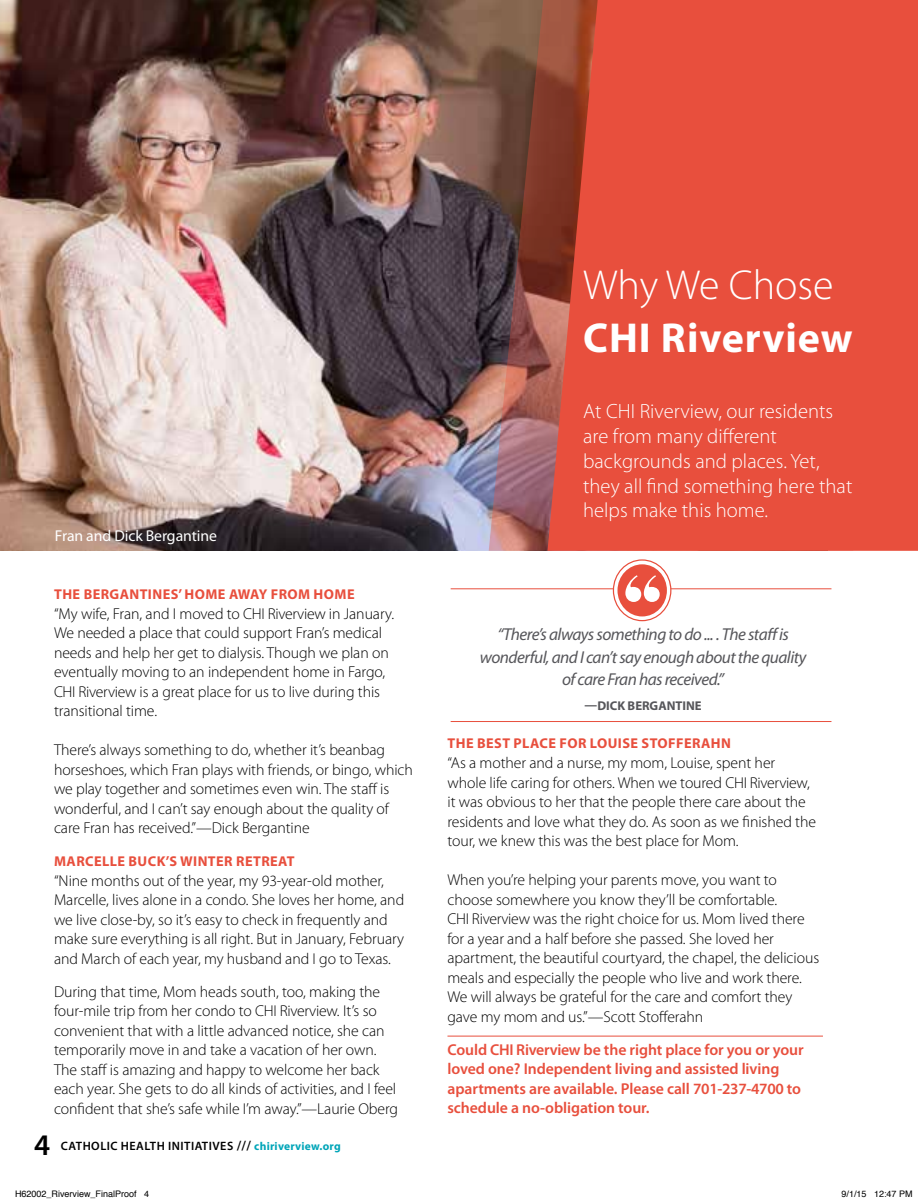
<style>
.page{position:relative;width:918px;height:1202px;background:#fff}
.page>*{position:absolute;margin:0;border:0;box-sizing:border-box;transform-origin:0 0}
.t1{font:700 42px "Myriad Pro";letter-spacing:.02em;color:#fff}
.t2{font:300 42px "Myriad Pro";color:#fff}
.t3{font:600 30px "Myriad Pro";color:#000}
.t4{font:300 20.7px/24.8px "Myriad Pro";color:#fff}
.t5{font:italic 17.25px/22.5px "Myriad Pro";letter-spacing:-.03em;color:#56565a;text-align:center}
.t6{font:300 15.75px/19.5px "Myriad Pro";letter-spacing:-.005em;color:#000}
.t7{font:600 15.75px/19.5px "Myriad Pro";letter-spacing:-.005em;color:#e84f3d}
.t8{font:15.75px "Myriad Pro";letter-spacing:-.005em;color:#fff}
.t9{font:700 14.25px "Myriad Pro";letter-spacing:.03em;color:#e84f3d}
.t10{font:700 12.75px "Myriad Pro";color:#56565a}
.t11{font:600 12.15px "Myriad Pro";letter-spacing:.04em;color:#000}
.t12{font:9px "Helvetica";color:#000}
.s1{font-size:13.5px}
.s2{font-weight:700;font-size:11.55px;color:#00a5b8}
</style>
<div class="page">
<img style="left:0;top:0;width:489px;height:551px">
<hr style="left:447px;top:1035px;width:376px;height:1px;background:#e84f3d">
<svg style="left:489px;top:0;width:59px;height:551px;background:#82534d"></svg>
<svg style="left:548px;top:0;width:370px;height:551px;background:#e14e3c"></svg>
<hr style="left:451px;top:588px;width:380px;height:1px;background:#e84f3d">
<hr style="left:451px;top:721px;width:380px;height:1px;background:#e84f3d">
<svg style="left:613px;top:560px;width:58px;height:60px"></svg>
<div style="left:613px;top:559px;width:58px;height:62px;border:1px solid #e84f3d;border-radius:50%"></div>
<div style="left:618px;top:564px;width:49px;height:52px;background:#e84f3d;border-radius:50%"></div>
<svg style="left:625px;top:575px;width:35px;height:27px"></svg>
<svg style="left:909px;top:446px;width:9px;height:104px"></svg>
<h1 class="t2" style="left:583px;top:260px;width:252px">Why We Chose</h1>
<h1 class="t1" style="left:583px;top:310px;width:271px">CHI Riverview</h1>
<p class="t8" style="left:55px;top:527px;width:164px">Fran and Dick Bergantine</p>
<p class="t9" style="left:54px;top:585px;width:302px">THE BERGANTINES’ HOME AWAY FROM HOME</p>
<p class="t6" style="left:54px;top:603px;width:342px">“My wife, Fran, and I moved to CHI Riverview in January.<br>We needed a place that could support Fran’s medical needs and help her get to dialysis. Though we plan on eventually moving to an independent home in Fargo, CHI Riverview is a great place for us to live during this transitional time.</p>
<p class="t6" style="left:54px;top:740px;width:361px">There’s always something to do, whether it’s beanbag horseshoes, which Fran plays with friends, or bingo, which we play together and sometimes even win. The staff is wonderful, and I can’t say enough about the quality of care Fran has received.”—Dick Bergantine</p>
<p class="t9" style="left:54px;top:852px;width:242px">MARCELLE BUCK’S WINTER RETREAT</p>
<p class="t6" style="left:54px;top:870px;width:352px">“Nine months out of the year, my 93-year-old mother, Marcelle, lives alone in a condo. She loves her home, and we live close-by, so it’s easy to check in frequently and make sure everything is all right. But in January, February and March of each year, my husband and I go to Texas.</p>
<p class="t6" style="left:54px;top:981px;width:346px">During that time, Mom heads south, too, making the four-mile trip from her condo to CHI Riverview. It’s so convenient that with a little advanced notice, she can temporarily move in and take a vacation of her own.<br>The staff is amazing and happy to welcome her back each year. She gets to do all kinds of activities, and I feel confident that she’s safe while I’m away.”—Laurie Oberg</p>
<h2 class="t3" style="left:34px;top:1125px;width:18px">4</h2>
<p class="t11" style="left:61px;top:1137px;width:281px">CATHOLIC HEALTH INITIATIVES <span class="s1">///</span> <span class="s2">chiriverview.org</span></p>
<h3 class="t4" style="left:583px;top:399px;width:271px">At CHI Riverview, our residents are from many different backgrounds and places. Yet, they all find something here that helps make this home.</h3>
<p class="t5" style="left:480px;top:623px;width:328px">“There’s always something to do ... . The staff is wonderful, and I can’t say enough about the quality of care Fran has received.”</p>
<p class="t10" style="left:585px;top:697px;width:119px">—DICK BERGANTINE</p>
<p class="t9" style="left:448px;top:734px;width:285px">THE BEST PLACE FOR LOUISE STOFFERAHN</p>
<p class="t6" style="left:447px;top:753px;width:370px">“As a mother and a nurse, my mom, Louise, spent her whole life caring for others. When we toured CHI Riverview, it was obvious to her that the people there care about the residents and love what they do. As soon as we finished the tour, we knew this was the best place for Mom.</p>
<p class="t6" style="left:447px;top:870px;width:373px">When you’re helping your parents move, you want to choose somewhere you know they’ll be comfortable.<br>CHI Riverview was the right choice for us. Mom lived there for a year and a half before she passed. She loved her apartment, the beautiful courtyard, the chapel, the delicious meals and especially the people who live and work there.<br>We will always be grateful for the care and comfort they gave my mom and us.”—Scott Stofferahn</p>
<p class="t7" style="left:447px;top:1039px;width:358px">Could CHI Riverview be the right place for you or your loved one? Independent living and assisted living apartments are available. Please call 701-237-4700 to schedule a no-obligation tour.</p>
<p class="t12" style="left:15px;top:1187px;width:136px">H62002_Riverview_FinalProof 4</p>
<p class="t12" style="left:842px;top:1187px;width:73px">9/1/15 12:47 PM</p>
</div>
